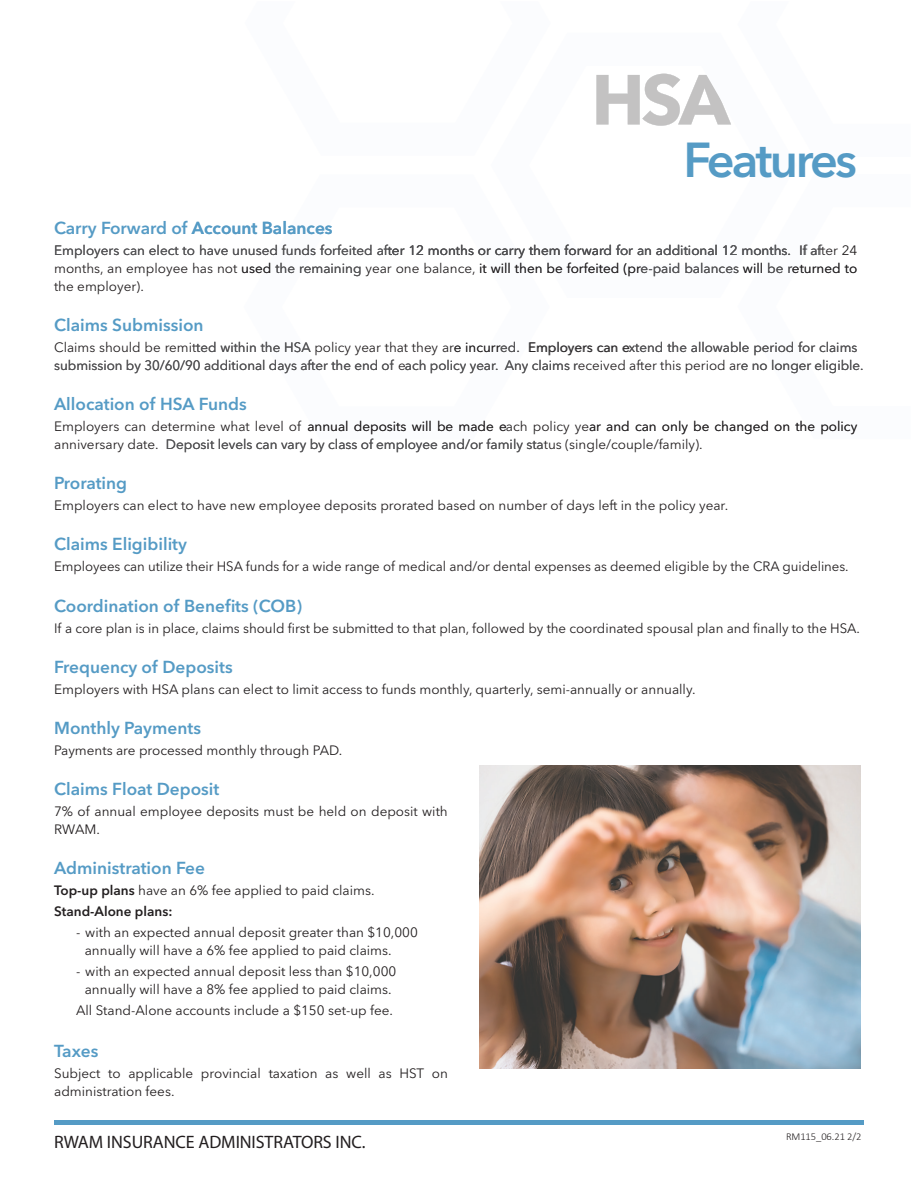
<style>
.page{position:relative;width:918px;height:1188px;background:#fff}
.page>*{position:absolute;margin:0;border:0;box-sizing:border-box;transform-origin:0 0}
.t1{font:700 69.9px "Avenir Next LT Pro";color:#b6b5b5}
.t2{font:600 48.6px "Avenir Next LT Pro";letter-spacing:-.055em;color:#559bc5}
.t3{font:18px "Myriad Pro";letter-spacing:-.005em;color:#231f20}
.t4{font:600 17.25px "Avenir Next LT Pro";color:#559bc5}
.t5{font:13.5px/18px "Avenir Next LT Pro";color:#231f20}
.t6{font:13.5px "Avenir Next LT Pro";color:#595a5d}
.t7{font:300 10.5px "Calibri";letter-spacing:-.005em;color:#231f20}
.s1{color:#595a5d}
.s2{color:#231f20}
.s3{font-weight:600}
</style>
<div class="page">
<div style="left:54px;top:1120px;width:810px;height:5px;background:#559bc5"></div>
<img style="left:479px;top:765px;width:382px;height:303px">
<h1 class="t1" style="left:591px;top:57px;width:140px">HSA</h1>
<h1 class="t2" style="left:684px;top:130px;width:175px">Features</h1>
<h2 class="t4" style="left:54px;top:217px;width:280px">Carry Forward of Account Balances</h2>
<p class="t5" style="left:54px;top:241px;width:805px;text-align:justify"><span class="s1">Employers can elect to have unused funds forfeited af</span>ter 12 months or carry them forward for an additional 12 months. If after 24 months, an employee has not <span class="s1">used</span> the r<span class="s1">emaining</span> year one balance, <span class="s1">it will then</span> be forfeited <span class="s1">(pr</span>e-paid <span class="s1">balances will</span> be returned to the employer).</p>
<h2 class="t4" style="left:54px;top:314px;width:151px">Claims Submission</h2>
<p class="t5" style="left:54px;top:338px;width:467px">Claims should be remit<span class="s1">ted within the HSA</span> policy year that they ar e incurred.</p>
<p class="t6" style="left:528px;top:339px;width:330px"><span class="s2">Employers can e</span>xtend the allowable period for claims</p>
<p class="t5" style="left:54px;top:356px;width:342px">submission by 30/60/90 additional days af<span class="s1">ter the end of</span></p>
<p class="t5" style="left:405px;top:356px;width:460px"><span class="s1">ach policy ye</span>ar. Any claims received after this period ar<span class="s1">e no longer eligible.</span></p>
<h2 class="t4" style="left:54px;top:393px;width:194px">Allocation of HSA Funds</h2>
<p class="t5" style="left:54px;top:417px;width:805px">Employers can determine what level of annual deposits will be made each policy year and can only be changed on the policy anniversary date.</p>
<p class="t5" style="left:166px;top:435px;width:538px"><span class="s1">Deposit levels can vary by class of</span> employee and/or family status (single/couple/family).</p>
<h2 class="t4" style="left:54px;top:473px;width:75px">Prorating</h2>
<p class="t5" style="left:54px;top:496px;width:676px">Employers can elect to have new employee deposits prorated based on number of days left in the policy year.</p>
<h2 class="t4" style="left:54px;top:534px;width:134px">Claims Eligibility</h2>
<p class="t5" style="left:54px;top:558px;width:796px">Employees can utilize their HSA funds for a wide range of medical and/or dental expenses as deemed eligible by the CRA guidelines.</p>
<h2 class="t4" style="left:54px;top:595px;width:249px">Coordination of Benefts (COB)</h2>
<p class="t5" style="left:54px;top:619px;width:807px">If a core plan is in place, claims should frst be submitted to that plan, followed by the coordinated spousal plan and fnally to the HSA.</p>
<h2 class="t4" style="left:54px;top:656px;width:180px">Frequency of Deposits</h2>
<p class="t5" style="left:54px;top:680px;width:643px">Employers with HSA plans can elect to limit access to funds monthly, quarterly, semi-annually or annually.</p>
<h2 class="t4" style="left:54px;top:717px;width:148px">Monthly Payments</h2>
<p class="t5" style="left:54px;top:741px;width:290px">Payments are processed monthly through PAD.</p>
<h2 class="t4" style="left:54px;top:779px;width:167px">Claims Float Deposit</h2>
<p class="t5" style="left:54px;top:802px;width:395px">7% of annual employee deposits must be held on deposit with<br>RWAM.</p>
<h2 class="t4" style="left:54px;top:858px;width:152px">Administration Fee</h2>
<p class="t5" style="left:54px;top:880px;width:322px;line-height:21px"><span class="s3">Top-up plans</span> have an 6% fee applied to paid claims.<br><span class="s3">Stand-Alone plans:</span></p>
<p class="t5" style="left:76px;top:924px;width:343px">- with an expected annual deposit greater than $10,000</p>
<p class="t5" style="left:85px;top:942px;width:308px">annually will have a 6% fee applied to paid claims.</p>
<p class="t5" style="left:76px;top:963px;width:322px">- with an expected annual deposit less than $10,000</p>
<p class="t5" style="left:85px;top:981px;width:308px">annually will have a 8% fee applied to paid claims.</p>
<p class="t5" style="left:76px;top:1002px;width:318px">All Stand-Alone accounts include a $150 set-up fee.</p>
<h2 class="t4" style="left:54px;top:1041px;width:46px">Taxes</h2>
<p class="t5" style="left:54px;top:1064px;width:395px">Subject to applicable provincial taxation as well as HST on administration fees.</p>
<h3 class="t3" style="left:54px;top:1131px;width:313px">RWAM INSURANCE ADMINISTRATORS INC.</h3>
<p class="t7" style="left:786px;top:1130px;width:77px">RM115_06.21 2/2</p>
</div>
